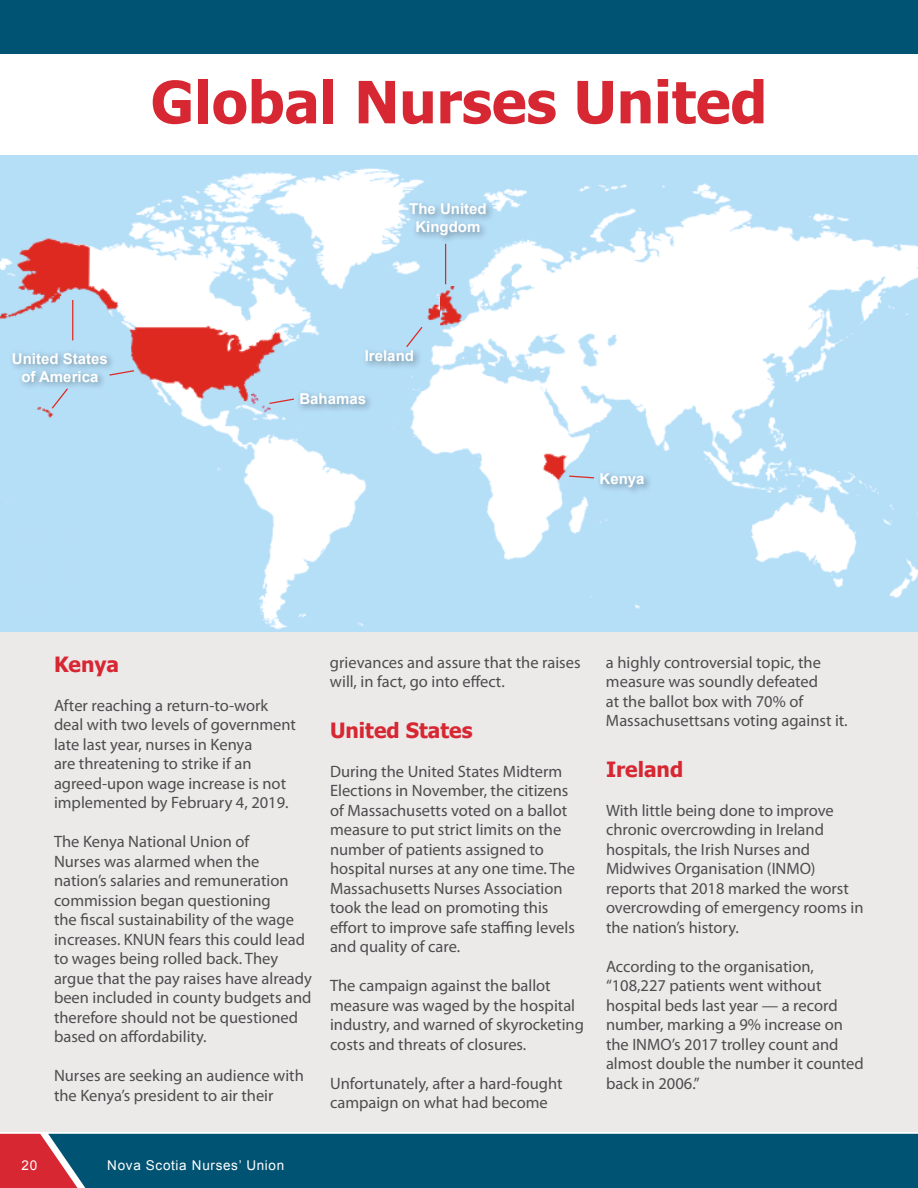
<style>
.page{position:relative;width:918px;height:1188px;background:#fff}
.page>*{position:absolute;margin:0;border:0;box-sizing:border-box;transform-origin:0 0}
.t1{font:700 58.35px "Tahoma";color:#d62732}
.t2{font:700 21px "Tahoma";color:#d62732}
.t3{font:16.5px/19.5px "Myriad Pro";color:#4d4d4f}
.t4{font:700 15px/18px "Arial";color:#fff;text-align:center}
.t5{font:13.5px "Arial";letter-spacing:.05em;color:#fff}
</style>
<div class="page">
<div style="left:78px;top:1134px;width:840px;height:54px;background:#005373"></div>
<svg style="left:0;top:1134px;width:78px;height:54px;background:#b9414e"></svg>
<div style="left:0;top:0;width:918px;height:54px;background:#005373"></div>
<div style="left:0;top:618px;width:918px;height:514px;background:#eceae9"></div>
<img style="left:0;top:155px;width:918px;height:477px">
<img style="left:251px;top:387px;width:38px;height:47px">
<img style="left:424px;top:279px;width:37px;height:60px">
<img style="left:528px;top:434px;width:51px;height:52px">
<img style="left:440px;top:286px;width:38px;height:53px">
<div style="left:9px;top:349px;width:107px;height:42px;background:#000;opacity:.4"></div>
<div style="left:296px;top:389px;width:78px;height:24px;background:#000;opacity:.4"></div>
<div style="left:362px;top:346px;width:60px;height:24px;background:#000;opacity:.4"></div>
<div style="left:406px;top:199px;width:89px;height:45px;background:#000;opacity:.4"></div>
<div style="left:597px;top:469px;width:56px;height:27px;background:#000;opacity:.4"></div>
<hr style="left:72px;top:300px;width:1px;height:40px;background:#de2921">
<svg style="left:50px;top:387px;width:19px;height:23px"></svg>
<svg style="left:108px;top:369px;width:27px;height:7px"></svg>
<svg style="left:268px;top:398px;width:27px;height:7px"></svg>
<svg style="left:405px;top:325px;width:19px;height:24px"></svg>
<hr style="left:445px;top:244px;width:1px;height:40px;background:#de2921">
<svg style="left:568px;top:475px;width:27px;height:4px"></svg>
<h1 class="t1" style="left:151px;top:61px;width:618px">Global Nurses United</h1>
<p class="t4" style="left:12px;top:350px;width:97px">United States of America</p>
<p class="t4" style="left:409px;top:200px;width:79px">The United<br>Kingdom</p>
<p class="t4" style="left:365px;top:347px;width:51px">Ireland</p>
<p class="t4" style="left:299px;top:390px;width:68px">Bahamas</p>
<p class="t4" style="left:600px;top:470px;width:47px">Kenya</p>
<p class="t2" style="left:54px;top:649px;width:67px">Kenya</p>
<p class="t3" style="left:54px;top:695px;width:244px">After reaching a return-to-work deal with two levels of government late last year, nurses in Kenya<br>are threatening to strike if an agreed-upon wage increase is not implemented by February 4, 2019.</p>
<p class="t3" style="left:54px;top:832px;width:259px">The Kenya National Union of<br>Nurses was alarmed when the nation’s salaries and remuneration commission began questioning<br>the fiscal sustainability of the wage increases. KNUN fears this could lead to wages being rolled back. They argue that the pay raises have already been included in county budgets and therefore should not be questioned based on affordability.</p>
<p class="t3" style="left:54px;top:1066px;width:251px">Nurses are seeking an audience with the Kenya’s president to air their</p>
<p class="t3" style="left:330px;top:652px;width:252px">grievances and assure that the raises will, in fact, go into effect.</p>
<p class="t2" style="left:330px;top:715px;width:144px">United States</p>
<p class="t3" style="left:330px;top:761px;width:247px">During the United States Midterm<br>Elections in November, the citizens of Massachusetts voted on a ballot measure to put strict limits on the number of patients assigned to hospital nurses at any one time. The<br>Massachusetts Nurses Association took the lead on promoting this effort to improve safe staffing levels and quality of care.</p>
<p class="t3" style="left:330px;top:976px;width:255px">The campaign against the ballot measure was waged by the hospital industry, and warned of skyrocketing costs and threats of closures.</p>
<p class="t3" style="left:330px;top:1073px;width:234px">Unfortunately, after a hard-fought campaign on what had become</p>
<p class="t5" style="left:22px;top:1157px;width:17px">20</p>
<p class="t5" style="left:107px;top:1156px;width:178px">Nova Scotia Nurses’ Union</p>
<p class="t3" style="left:606px;top:652px;width:243px">a highly controversial topic, the measure was soundly defeated<br>at the ballot box with 70% of<br>Massachusettsans voting against it.</p>
<p class="t2" style="left:606px;top:754px;width:79px">Ireland</p>
<p class="t3" style="left:606px;top:800px;width:259px">With little being done to improve chronic overcrowding in Ireland hospitals, the Irish Nurses and<br>Midwives Organisation (INMO) reports that 2018 marked the worst overcrowding of emergency rooms in the nation’s history.</p>
<p class="t3" style="left:606px;top:956px;width:259px">According to the organisation, “108,227 patients went without hospital beds last year — a record number, marking a 9% increase on the INMO’s 2017 trolley count and almost double the number it counted back in 2006.”</p>
</div>
